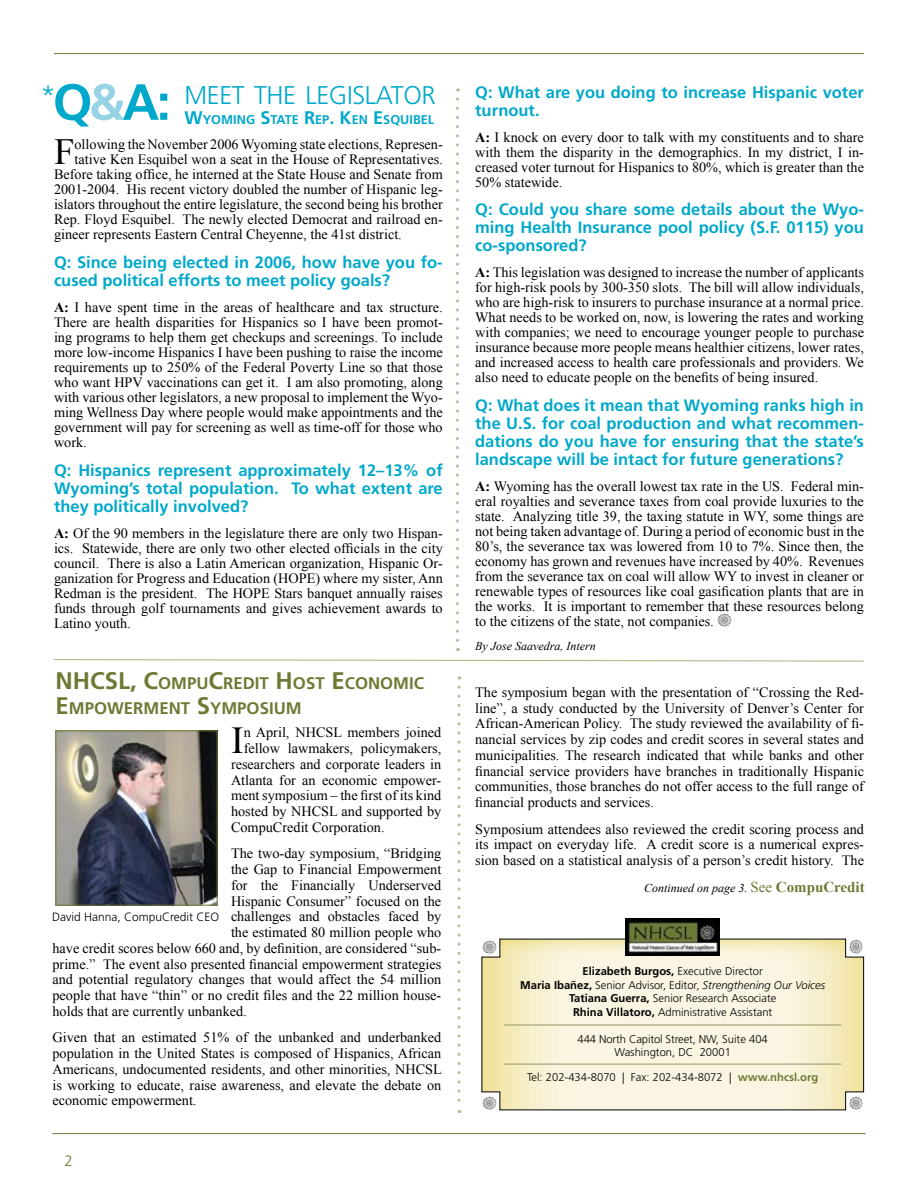
<style>
.page{position:relative;width:918px;height:1188px;background:#fff}
.page>*{position:absolute;margin:0;border:0;box-sizing:border-box;transform-origin:0 0}
.t1{font:38.1px "Times New Roman";color:#000}
.t2{font:36.9px "Times New Roman";color:#000}
.t3{font:300 25.65px "Frutiger";letter-spacing:-.015em;color:#00a8cb}
.t4{font:700 24px "Frutiger";color:#6c7a33}
.t5{font:700 16.8px "Frutiger";color:#6c7a33}
.t6{font:700 16.5px/18px "Frutiger";color:#00a8cb;text-align:justify}
.t7{font:300 15px "Frutiger";color:#6c7a33}
.t8{font:14.25px/15px "Times New Roman";color:#000;text-align:justify}
.t9{font:700 12.75px "Frutiger";color:#00a8cb}
.t10{font:italic 12px "Times New Roman";color:#000}
.t11{font:300 12px "Frutiger";color:#000}
.t12{font:300 11.25px/13.5px "Frutiger";color:#000;text-align:center}
.s1{font-size:27.75px}
.s2{font-weight:700;font-size:50.85px}
.s3{font-weight:700;font-size:50.85px;color:#96d4e5}
.s4{font-size:18.3px}
.s5{font-weight:700}
.s6{font-size:16.8px}
.s7{font-size:24px}
.s8{font-style:normal;font-size:15px;color:#6c7a33}
.s9{font-weight:700;font-style:normal;font-size:15px;color:#6c7a33}
.s10{font-style:italic}
.s11{font-weight:700;color:#6c7a33}
</style>
<div class="page">
<svg style="left:456px;top:99px;width:3px;height:552px"></svg>
<hr style="left:54px;top:53px;width:810px;height:1px;background:#6c7a33">
<svg style="left:481px;top:938px;width:383px;height:173px;background:#f3ecd0"></svg>
<img style="left:483px;top:1096px;width:14px;height:14px">
<img style="left:849px;top:1096px;width:14px;height:14px">
<img style="left:849px;top:939px;width:14px;height:15px">
<img style="left:483px;top:940px;width:14px;height:14px">
<img style="left:626px;top:918px;width:94px;height:37px">
<hr style="left:504px;top:1025px;width:337px;height:1px;background:#909861">
<hr style="left:504px;top:1064px;width:337px;height:1px;background:#909861">
<hr style="left:52px;top:1133px;width:814px;height:1px;background:#6c7a33">
<img style="left:717px;top:613px;width:15px;height:14px">
<svg style="left:54px;top:659px;width:810px;height:3px"></svg>
<img style="left:58px;top:732px;width:158px;height:172px">
<div style="left:56px;top:730px;width:162px;height:176px;border:1px solid #6c7a33"></div>
<svg style="left:458px;top:687px;width:2px;height:426px"></svg>
<h3 class="t3" style="left:40px;top:81px;width:180px"><span class="s1">*</span><span class="s2">Q</span><span class="s3">&amp;</span><span class="s2">A:</span> meet</h3>
<h3 class="t3" style="left:254px;top:81px;width:180px">the legislator</h3>
<p class="t9" style="left:185px;top:112px;width:251px"><span class="s4">W</span>yoming <span class="s4">S</span>tate <span class="s4">R</span>ep<span class="s4">. K</span>en <span class="s4">E</span>squibel</p>
<h2 class="t2" style="left:54px;top:131px;width:22px">F</h2>
<p class="t8" style="left:75px;top:137px;width:370px">ollowing the November 2006 Wyoming state elections, Represen-</p>
<p class="t8" style="left:75px;top:152px;width:370px">tative Ken Esquibel won a seat in the House of Representatives.</p>
<p class="t8" style="left:54px;top:167px;width:390px">Before taking office, he interned at the State House and Senate from</p>
<p class="t8" style="left:54px;top:182px;width:390px">2001-2004. His recent victory doubled the number of Hispanic leg-</p>
<p class="t8" style="left:54px;top:197px;width:390px">islators throughout the entire legislature, the second being his brother</p>
<p class="t8" style="left:54px;top:212px;width:390px">Rep. Floyd Esquibel. The newly elected Democrat and railroad en-</p>
<p class="t8" style="left:54px;top:227px;width:349px">gineer represents Eastern Central Cheyenne, the 41st district.</p>
<p class="t6" style="left:54px;top:254px;width:390px">Q: Since being elected in 2006, how have you fo&shy;cused political efforts to meet policy goals?</p>
<p class="t8" style="left:54px;top:300px;width:390px"><span class="s5">A:</span> I have spent time in the areas of healthcare and tax structure.<br>There are health disparities for Hispanics so I have been promot&shy;ing programs to help them get checkups and screenings. To include more low-income Hispanics I have been pushing to raise the income requirements up to 250% of the Federal Poverty Line so that those who want HPV vaccinations can get it. I am also promoting, along with various other legislators, a new proposal to implement the Wyo&shy;ming Wellness Day where people would make appointments and the government will pay for screening as well as time-off for those who work.</p>
<p class="t6" style="left:54px;top:461px;width:390px">Q: Hispanics represent approximately 12–13% of Wyoming’s total population. To what extent are they politically involved?</p>
<p class="t8" style="left:54px;top:525px;width:390px"><span class="s5">A:</span> Of the 90 members in the legislature there are only two Hispan&shy;ics. Statewide, there are only two other elected officials in the city council. There is also a Latin American organization, Hispanic Or&shy;ganization for Progress and Education (HOPE) where my sister, Ann Redman is the president. The HOPE Stars banquet annually raises funds through golf tournaments and gives achievement awards to Latino youth.</p>
<p class="t6" style="left:475px;top:83px;width:390px">Q: What are you doing to increase Hispanic voter turnout.</p>
<p class="t8" style="left:475px;top:129px;width:390px"><span class="s5">A:</span> I knock on every door to talk with my constituents and to share with them the disparity in the demographics. In my district, I in&shy;creased voter turnout for Hispanics to 80%, which is greater than the 50% statewide.</p>
<p class="t6" style="left:475px;top:201px;width:390px">Q: Could you share some details about the Wyo&shy;ming Health Insurance pool policy (S.F. 0115) you co-sponsored?</p>
<p class="t8" style="left:475px;top:265px;width:390px"><span class="s5">A:</span> This legislation was designed to increase the number of applicants for high-risk pools by 300-350 slots. The bill will allow individuals, who are high-risk to insurers to purchase insurance at a normal price.<br>What needs to be worked on, now, is lowering the rates and working with companies; we need to encourage younger people to purchase insurance because more people means healthier citizens, lower rates, and increased access to health care professionals and providers. We also need to educate people on the benefits of being insured.</p>
<p class="t6" style="left:475px;top:396px;width:390px">Q: What does it mean that Wyoming ranks high in the U.S. for coal production and what recommen&shy;dations do you have for ensuring that the state’s landscape will be intact for future generations?</p>
<p class="t8" style="left:475px;top:478px;width:390px"><span class="s5">A:</span> Wyoming has the overall lowest tax rate in the US. Federal min&shy;eral royalties and severance taxes from coal provide luxuries to the state. Analyzing title 39, the taxing statute in WY, some things are not being taken advantage of. During a period of economic bust in the 80’s, the severance tax was lowered from 10 to 7%. Since then, the economy has grown and revenues have increased by 40%. Revenues from the severance tax on coal will allow WY to invest in cleaner or renewable types of resources like coal gasification plants that are in the works. It is important to remember that these resources belong to the citizens of the state, not companies.</p>
<p class="t10" style="left:475px;top:639px;width:122px">By Jose Saavedra, Intern</p>
<h3 class="t4" style="left:56px;top:667px;width:179px">NHCSL, C<span class="s6">ompu</span>C<span class="s6">red</span></h3>
<p class="t5" style="left:255px;top:673px;width:169px">it <span class="s7">H</span>ost <span class="s7">E</span>conomic</p>
<p class="t5" style="left:56px;top:699px;width:65px"><span class="s7">E</span>m powerme</p>
<p class="t5" style="left:169px;top:699px;width:119px">nt <span class="s7">S</span>ym posium</p>
<p class="t8" style="left:475px;top:684px;width:390px;line-height:15.8px">The symposium began with the presentation of “Crossing the Red&shy;line”, a study conducted by the University of Denver’s Center for African-American Policy. The study reviewed the availability of fi&shy;nancial services by zip codes and credit scores in several states and municipalities. The research indicated that while banks and other financial service providers have branches in traditionally Hispanic communities, those branches do not offer access to the full range of financial products and services.</p>
<p class="t8" style="left:475px;top:821px;width:390px;line-height:15.8px">Symposium attendees also reviewed the credit scoring process and its impact on everyday life. A credit score is a numerical expres&shy;sion based on a statistical analysis of a person’s credit history. The</p>
<p class="t10" style="left:644px;top:881px;width:222px">Continued on page 3. <span class="s8">See</span> <span class="s9">CompuCredit</span></p>
<p class="t11" style="left:52px;top:910px;width:169px">David Hanna, CompuCredit CEO</p>
<h1 class="t1" style="left:231px;top:718px;width:14px">I</h1>
<p class="t8" style="left:244px;top:725px;width:199px">n April, NHCSL members joined</p>
<p class="t8" style="left:244px;top:741px;width:199px">fellow lawmakers, policymakers,</p>
<p class="t8" style="left:231px;top:756px;width:212px">researchers and corporate leaders in</p>
<p class="t8" style="left:231px;top:772px;width:212px">Atlanta for an economic empower-</p>
<p class="t8" style="left:231px;top:788px;width:212px">ment symposium – the first of its kind</p>
<p class="t8" style="left:231px;top:804px;width:212px">hosted by NHCSL and supported by</p>
<p class="t8" style="left:231px;top:819px;width:155px">CompuCredit Corporation.</p>
<p class="t8" style="left:231px;top:846px;width:212px">The two-day symposium, “Bridging</p>
<p class="t8" style="left:231px;top:862px;width:212px">the Gap to Financial Empowerment</p>
<p class="t8" style="left:231px;top:877px;width:212px">for the Financially Underserved</p>
<p class="t8" style="left:231px;top:893px;width:212px">Hispanic Consumer” focused on the</p>
<p class="t8" style="left:231px;top:909px;width:212px">challenges and obstacles faced by</p>
<p class="t8" style="left:231px;top:925px;width:212px">the estimated 80 million people who</p>
<p class="t8" style="left:53px;top:940px;width:390px">have credit scores below 660 and, by definition, are considered “sub-</p>
<p class="t8" style="left:53px;top:956px;width:390px">prime.” The event also presented financial empowerment strategies</p>
<p class="t8" style="left:53px;top:972px;width:390px">and potential regulatory changes that would affect the 54 million</p>
<p class="t8" style="left:53px;top:988px;width:390px">people that have “thin” or no credit files and the 22 million house-</p>
<p class="t8" style="left:53px;top:1003px;width:196px">holds that are currently unbanked.</p>
<p class="t8" style="left:53px;top:1030px;width:391px;line-height:15.8px">Given that an estimated 51% of the unbanked and underbanked population in the United States is composed of Hispanics, African Americans, undocumented residents, and other minorities, NHCSL is working to educate, raise awareness, and elevate the debate on economic empowerment.</p>
<p class="t12" style="left:520px;top:965px;width:306px"><span class="s5">Elizabeth Burgos,</span> Executive Director<br><span class="s5">Maria Ibañez,</span> Senior Advisor, Editor, <span class="s10">Strengthening Our Voices </span><span class="s5">Tatiana Guerra,</span> Senior Research Associate<br><span class="s5">Rhina Villatoro,</span> Administrative Assistant</p>
<p class="t12" style="left:578px;top:1033px;width:192px">444 North Capitol Street, NW, Suite 404<br>Washington, DC 20001</p>
<p class="t12" style="left:527px;top:1070px;width:293px">Tel: 202-434-8070 | Fax: 202-434-8072 | <span class="s11">www.nhcsl.org</span></p>
<p class="t7" style="left:64px;top:1152px;width:10px">2</p>
</div>
